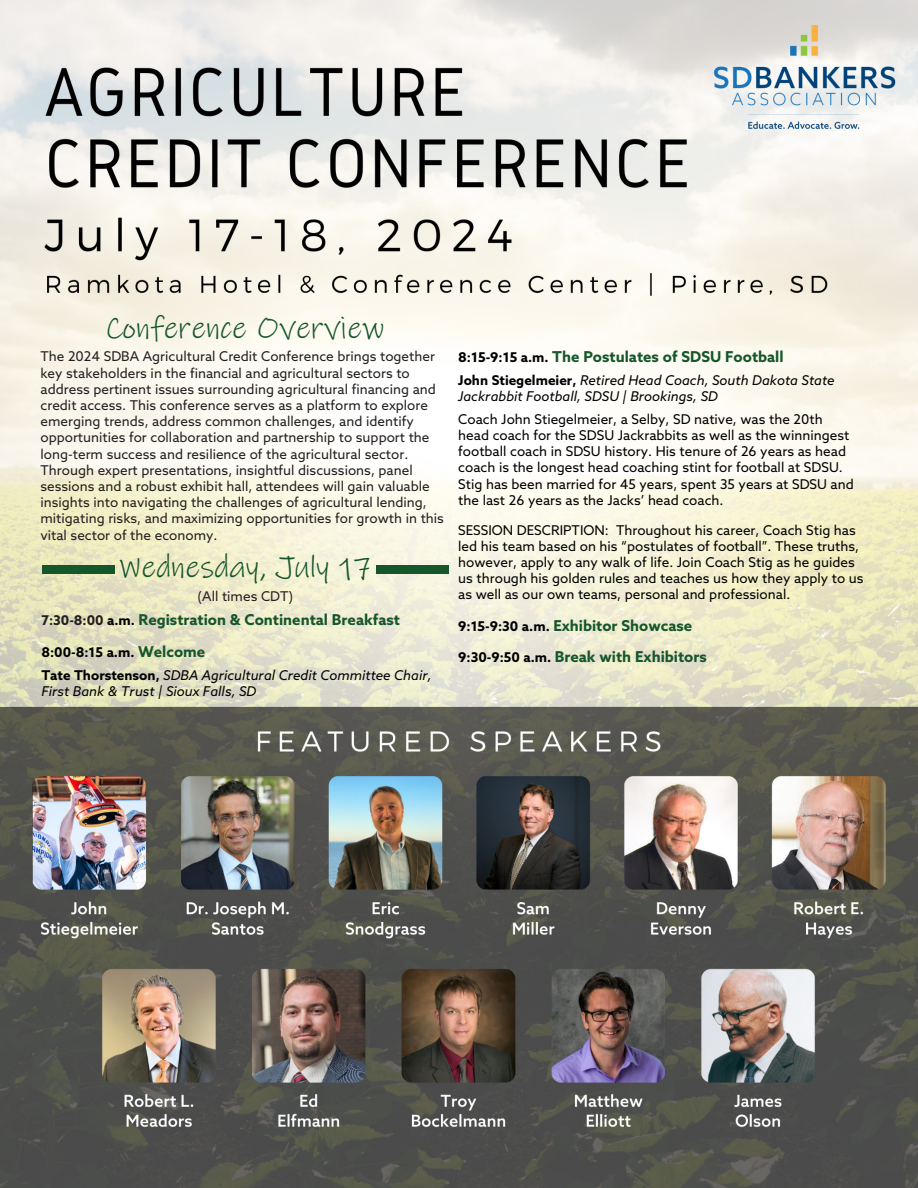
<style>
.page{position:relative;width:918px;height:1188px;background:#fff}
.page>*{position:absolute;margin:0;border:0;box-sizing:border-box;transform-origin:0 0}
.Column_Header{font:31.5px "Ink Free";color:#16562b}
.t1{font:700 15px "Azo Sans";color:#16562b}
.Column_Header-2{font:13.5px/16.2px "Azo Sans";color:#231f20}
.t2{font:13.5px/16.2px "Azo Sans";color:#000}
.t3{font:italic 13.5px/16.2px "Azo Sans";color:#000}
.t4{font:700 13.5px "Azo Sans";color:#000}
.s1{font-size:13.5px;color:#000}
.s2{font-weight:700;font-style:normal}
.s3{font-size:13.5px;color:#231f20}
.s4{font-size:15px;color:#16562b}
</style>
<div class="page">
<img style="left:0;top:0;width:918px;height:1188px">
<div style="left:43px;top:565px;width:72px;height:9px;background:#16562b"></div>
<div style="left:376px;top:565px;width:72px;height:9px;background:#16562b"></div>
<p class="Column_Header" style="left:105px;top:306px;width:281px">Conference Overview</p>
<p class="Column_Header-2" style="left:40px;top:348px;width:405px">The 2024 SDBA Agricultural Credit Conference brings together key stakeholders in the financial and agricultural sectors to address pertinent issues surrounding agricultural financing and credit access. This conference serves as a platform to explore emerging trends, address common challenges, and identify opportunities for collaboration and partnership to support the long-term success and resilience of the agricultural sector.<br>Through expert presentations, insightful discussions, panel sessions and a robust exhibit hall, attendees will gain valuable insights into navigating the challenges of agricultural lending, mitigating risks, and maximizing opportunities for growth in this vital sector of the economy.</p>
<p class="t1" style="left:458px;top:346px;width:327px"><span class="s1">8:15-9:15 a.m.</span> The Postulates of SDSU Football</p>
<p class="t3" style="left:458px;top:372px;width:378px"><span class="s2">John Stiegelmeier,</span> Retired Head Coach, South Dakota State<br>Jackrabbit Football, SDSU | Brookings, SD</p>
<p class="t2" style="left:458px;top:411px;width:397px">Coach John Stiegelmeier, a Selby, SD native, was the 20th head coach for the SDSU Jackrabbits as well as the winningest football coach in SDSU history. His tenure of 26 years as head coach is the longest head coaching stint for football at SDSU.<br>Stig has been married for 45 years, spent 35 years at SDSU and the last 26 years as the Jacks’ head coach.</p>
<p class="t2" style="left:458px;top:521px;width:407px">SESSION DESCRIPTION: Throughout his career, Coach Stig has led his team based on his “postulates of football”. These truths, however, apply to any walk of life. Join Coach Stig as he guides us through his golden rules and teaches us how they apply to us as well as our own teams, personal and professional.</p>
<p class="t1" style="left:458px;top:616px;width:236px"><span class="s1">9:15-9:30 a.m.</span> Exhibitor Showcase</p>
<p class="t1" style="left:458px;top:647px;width:250px"><span class="s1">9:30-9:50 a.m.</span> Break with Exhibitors</p>
<p class="Column_Header" style="left:119px;top:545px;width:254px">Wednesday, July 17</p>
<p class="Column_Header-2" style="left:198px;top:588px;width:97px">(All times CDT)</p>
<p class="t1" style="left:41px;top:610px;width:360px"><span class="s3">7:30-8:00</span> <span class="s1">a.m.</span> Registration &amp; Continental Breakfast</p>
<p class="t4" style="left:41px;top:643px;width:166px">8:00-8:15 a.m. <span class="s4">Welcome</span></p>
<p class="t3" style="left:41px;top:667px;width:392px"><span class="s2">Tate Thorstenson,</span> SDBA Agricultural Credit Committee Chair,<br>First Bank &amp; Trust | Sioux Falls, SD</p>
</div>
